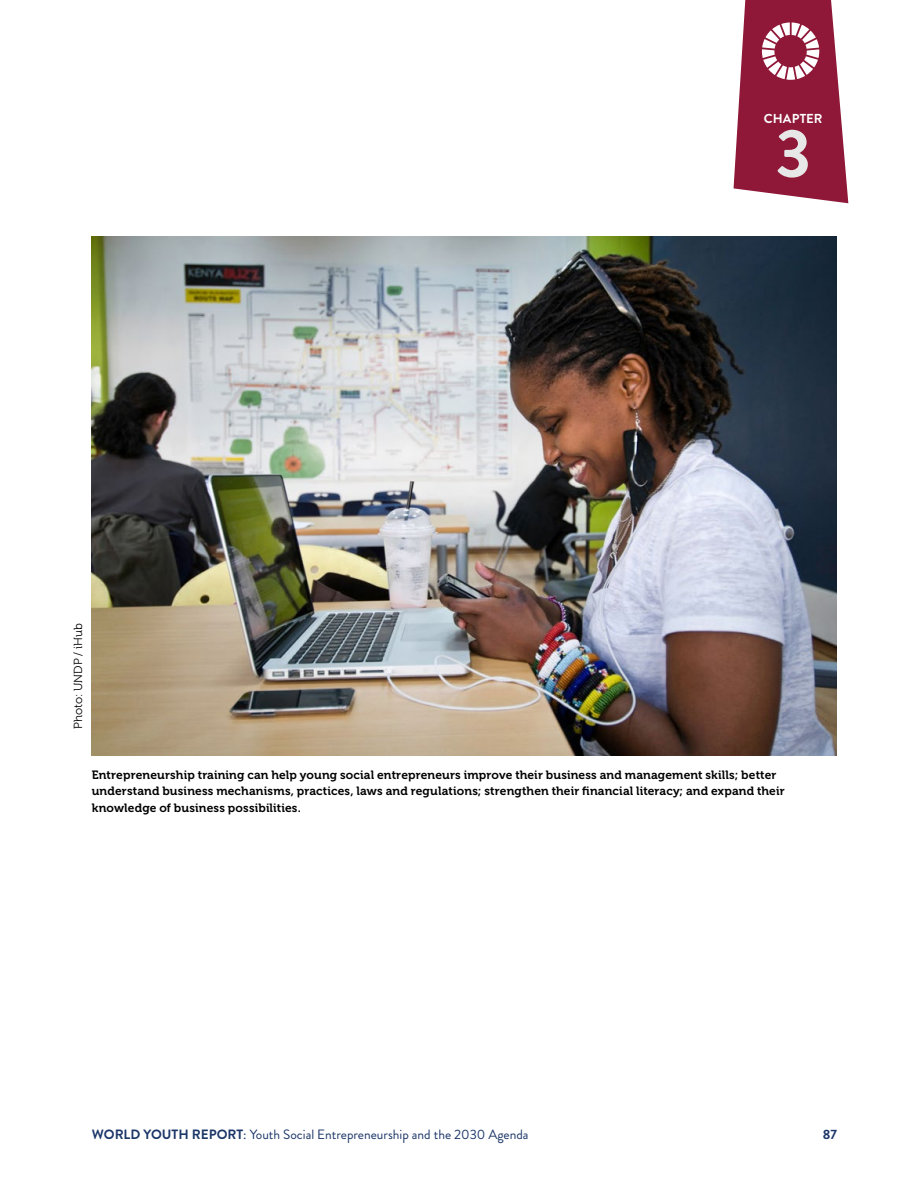
<style>
.page{position:relative;width:918px;height:1188px;background:#fff}
.page>*{position:absolute;margin:0;border:0;box-sizing:border-box;transform-origin:0 0}
.t1{font:700 68.4px "Brandon Grotesque";color:#e7e7e7}
.t2{font:13.5px "Brandon Grotesque";color:#1b3668}
.t3{font:700 13.5px "Brandon Grotesque";color:#1b3668}
.t4{font:700 13.05px "Brandon Grotesque";letter-spacing:.01em;color:#fff}
.t5{font:12px/16.5px "Museo 700";letter-spacing:.01em;color:#000}
.t6{font:11.7px "Museo 300";letter-spacing:.005em;color:#000}
.s1{font-weight:700}
</style>
<div class="page">
<svg style="left:734px;top:0;width:114px;height:203px"></svg>
<img style="left:92px;top:237px;width:745px;height:519px">
<p class="t4" style="left:764px;top:109px;width:60px">CHAPTER</p>
<h1 class="t1" style="left:775px;top:106px;width:37px">3</h1>
<p class="t6" style="left:72px;top:729px;width:108px;rotate:-90deg">Photo: UNDP / iHub</p>
<p class="t5" style="left:92px;top:767px;width:694px">Entrepreneurship training can help young social entrepreneurs improve their business and management skills; better understand business mechanisms, practices, laws and regulations; strengthen their financial literacy; and expand their knowledge of business possibilities.</p>
<p class="t2" style="left:92px;top:1125px;width:438px"><span class="s1">WORLD YOUTH REPORT</span>: Youth Social Entrepreneurship and the 2030 Agenda</p>
<p class="t3" style="left:823px;top:1124px;width:16px">87</p>
</div>
